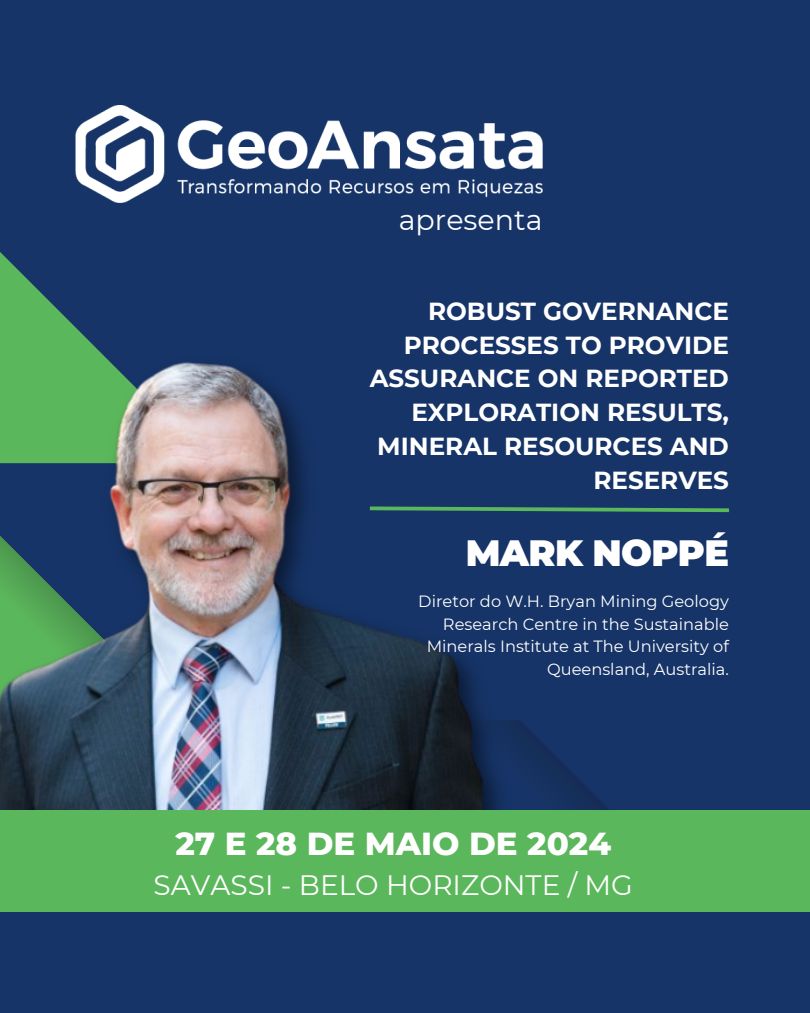
<style>
.page{position:relative;width:810px;height:1013px;background:#fff}
.page>*{position:absolute;margin:0;border:0;box-sizing:border-box;transform-origin:0 0}
.t1{font:900 36.5px "Montserrat";letter-spacing:-.02em;color:#fff}
.t2{font:800 32.5px "Montserrat";color:#fff}
.t3{font:28.5px "Montserrat";color:#fff}
.t4{font:28px "Montserrat";color:#fff}
.t5{font:700 24.6px/33.8px "Montserrat";color:#fff;text-align:right}
.t6{font:16.3px/22.7px "Montserrat";color:#fff;text-align:right}
</style>
<div class="page">
<div style="left:0;top:0;width:810px;height:1012px;background:#163467"></div>
<svg style="left:517px;top:720px;width:92px;height:90px"></svg>
<img style="left:0;top:252px;width:517px;height:558px">
<div style="left:0;top:810px;width:810px;height:102px;background:#5bb75c"></div>
<svg style="left:366px;top:504px;width:363px;height:10px"></svg>
<img style="left:75px;top:105px;width:467px;height:98px">
<h4 class="t3" style="left:399px;top:202px;width:145px">apresenta</h4>
<p class="t5" style="left:370px;top:294px;width:361px">ROBUST GOVERNANCE<br>PROCESSES TO PROVIDE<br>ASSURANCE ON REPORTED<br>EXPLORATION RESULTS,<br>MINERAL RESOURCES AND<br>RESERVES</p>
<p class="t1" style="left:466px;top:531px;width:265px">MARK NOPPÉ</p>
<h1 class="t6" style="left:418px;top:590px;width:312px">Diretor do W.H. Bryan Mining Geology Research Centre in the Sustainable Minerals Institute at The University of Queensland, Australia.</h1>
<p class="t2" style="left:176px;top:823px;width:437px">27 E 28 DE MAIO DE 2024</p>
<p class="t4" style="left:154px;top:868px;width:481px">SAVASSI - BELO HORIZONTE / MG</p>
</div>
